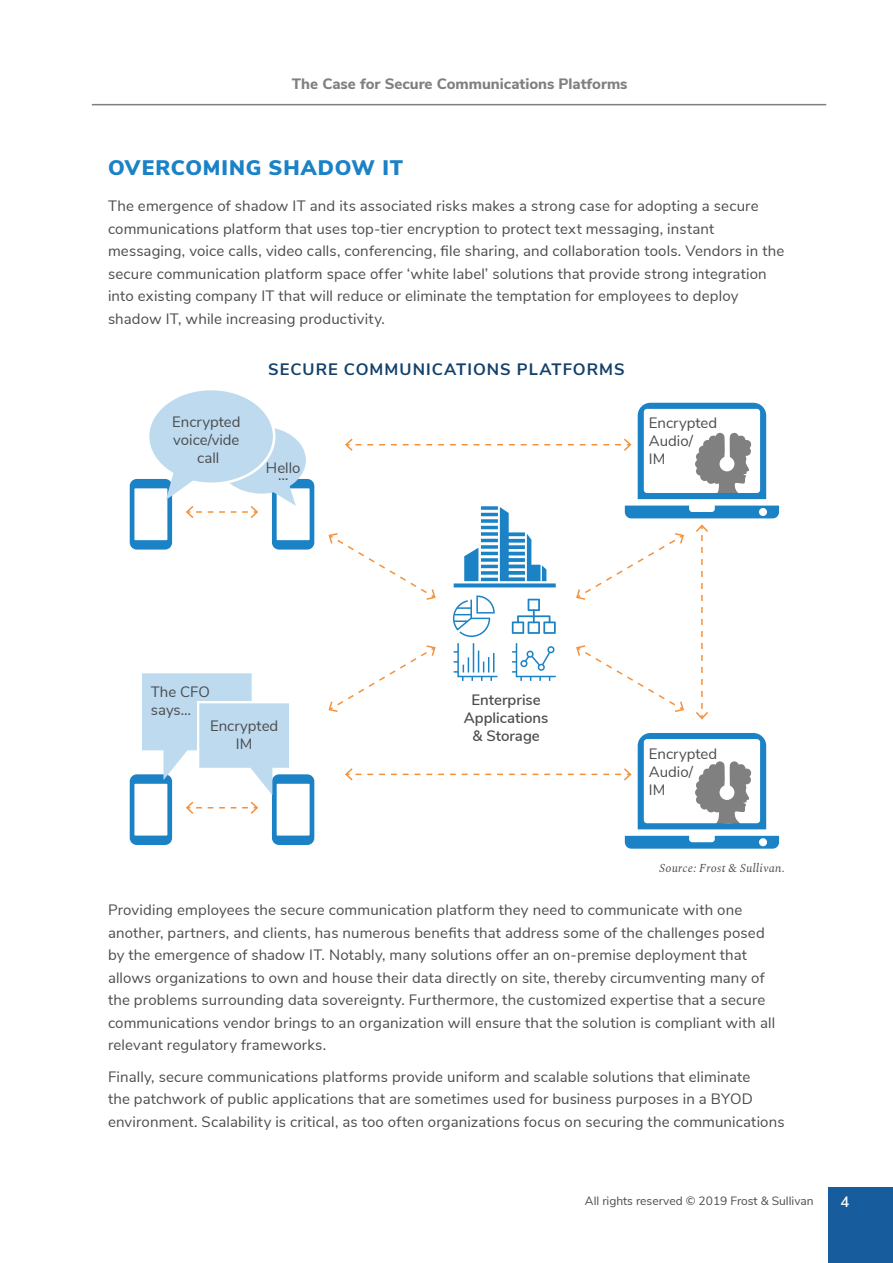
<style>
.page{position:relative;width:893px;height:1263px;background:#fff}
.page>*{position:absolute;margin:0;border:0;box-sizing:border-box;transform-origin:0 0}
.HD1{font:900 21px "Nunito Sans";letter-spacing:.04em;color:#1b82c5}
.Figure{font:700 16.5px "Nunito Sans";letter-spacing:.06em;color:#13416b}
.Text_body{font:15px/22.5px "Nunito Sans";letter-spacing:.01em;color:#4b4c4d}
.t1{font:800 15px "Nunito Sans";color:#7f7f7f}
.t2{font:600 15px/18px "Nunito Sans";color:#4b4c4d;text-align:center}
.t3{font:600 15px "Nunito Sans";color:#fff}
.t4{font:12px "Nunito Sans";color:#4b4c4d}
.t5{font:italic 12px "Spectral";letter-spacing:.02em;color:#4b4c4d}
</style>
<div class="page">
<div style="left:828px;top:1187px;width:65px;height:76px;background:#175d9e"></div>
<hr style="left:92px;top:104px;width:734px;height:1px;background:#7f7f7f">
<svg style="left:345px;top:733px;width:434px;height:116px"></svg>
<svg style="left:328px;top:403px;width:451px;height:316px"></svg>
<svg style="left:130px;top:390px;width:184px;height:160px"></svg>
<svg style="left:130px;top:673px;width:184px;height:172px"></svg>
<p class="t1" style="left:292px;top:72px;width:337px">The Case for Secure Communications Platforms</p>
<p class="HD1" style="left:108px;top:152px;width:296px">OVERCOMING SHADOW IT</p>
<p class="Text_body" style="left:108px;top:194px;width:678px">The emergence of shadow IT and its associated risks makes a strong case for adopting a secure communications platform that uses top-tier encryption to protect text messaging, instant messaging, voice calls, video calls, conferencing, file sharing, and collaboration tools. Vendors in the secure communication platform space offer ‘white label’ solutions that provide strong integration into existing company IT that will reduce or eliminate the temptation for employees to deploy shadow IT, while increasing productivity.</p>
<p class="Figure" style="left:268px;top:357px;width:358px">SECURE COMMUNICATIONS PLATFORMS</p>
<p class="Text_body" style="left:172px;top:412px;width:70px;line-height:18px;text-align:center">Encrypted voice/vide call</p>
<p class="Text_body" style="left:266px;top:455px;width:36px">Hello</p>
<p class="Text_body" style="left:278px;top:463px;width:12px">…</p>
<p class="Text_body" style="left:151px;top:681px;width:60px;line-height:18px">The CFO says…</p>
<p class="Text_body" style="left:210px;top:716px;width:70px;line-height:18px;text-align:center">Encrypted<br>IM</p>
<p class="t2" style="left:464px;top:690px;width:86px">Enterprise<br>Applications &amp; Storage</p>
<p class="Text_body" style="left:649px;top:413px;width:70px;line-height:18px">Encrypted<br>Audio/<br>IM</p>
<p class="Text_body" style="left:649px;top:743px;width:70px;line-height:18px">Encrypted<br>Audio/<br>IM</p>
<p class="t5" style="left:659px;top:859px;width:127px">Source: Frost &amp; Sullivan.</p>
<p class="Text_body" style="left:108px;top:898px;width:669px">Providing employees the secure communication platform they need to communicate with one another, partners, and clients, has numerous benefits that address some of the challenges posed by the emergence of shadow IT. Notably, many solutions offer an on-premise deployment that allows organizations to own and house their data directly on site, thereby circumventing many of the problems surrounding data sovereignty. Furthermore, the customized expertise that a secure communications vendor brings to an organization will ensure that the solution is compliant with all relevant regulatory frameworks.</p>
<p class="Text_body" style="left:108px;top:1064px;width:678px">Finally, secure communications platforms provide uniform and scalable solutions that eliminate<br>the patchwork of public applications that are sometimes used for business purposes in a BYOD environment. Scalability is critical, as too often organizations focus on securing the communications</p>
<p class="t4" style="left:585px;top:1192px;width:230px">All rights reserved © 2019 Frost &amp; Sullivan</p>
<p class="t3" style="left:841px;top:1190px;width:10px">4</p>
</div>
